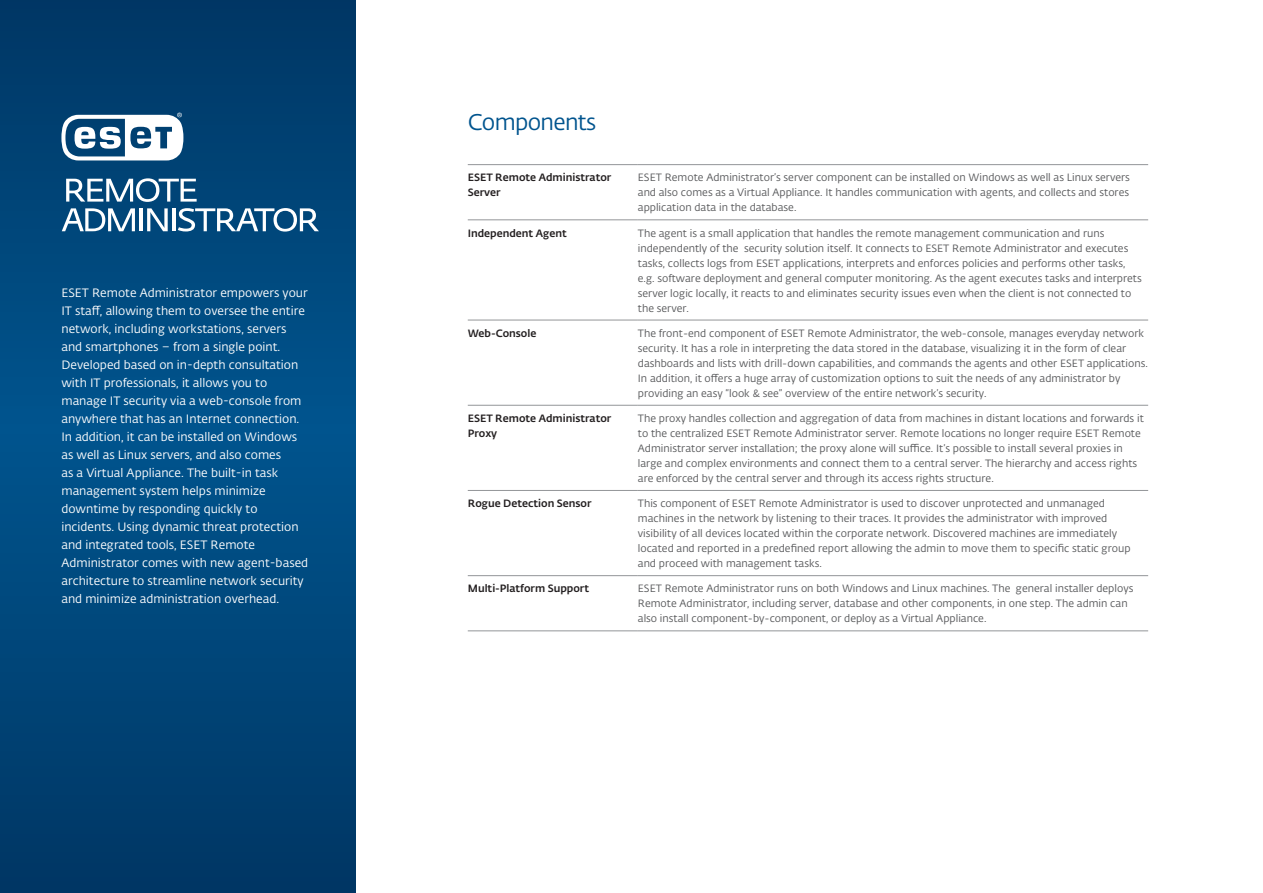
<style>
.page{position:relative;width:1263px;height:893px;background:#fff}
.page>*{position:absolute;margin:0;border:0;box-sizing:border-box;transform-origin:0 0}
.t1{font:22.5px "Fedra Sans Alt Pro Book LF";letter-spacing:-.03em;color:#00548e}
.t2{font:12px/18px "Fedra Sans Alt Pro Book LF";color:#fff}
.t3{font:10.5px/15px "Fedra Sans Alt Pro Book LF";color:#57585a}
.t4{font:10.5px/15px "Fedra Sans Alt Pro Med LF";color:#231f20}
</style>
<div class="page">
<svg style="left:0;top:0;width:355px;height:893px;background:#004578"></svg>
<hr style="left:468px;top:164px;width:170px;height:1px;background:#939598">
<hr style="left:638px;top:164px;width:510px;height:1px;background:#939598">
<hr style="left:468px;top:219px;width:170px;height:1px;background:#939598">
<hr style="left:638px;top:219px;width:510px;height:1px;background:#939598">
<hr style="left:468px;top:405px;width:170px;height:1px;background:#939598">
<hr style="left:638px;top:405px;width:510px;height:1px;background:#939598">
<hr style="left:468px;top:490px;width:170px;height:1px;background:#939598">
<hr style="left:638px;top:490px;width:510px;height:1px;background:#939598">
<hr style="left:468px;top:575px;width:170px;height:1px;background:#939598">
<hr style="left:638px;top:575px;width:510px;height:1px;background:#939598">
<hr style="left:468px;top:630px;width:170px;height:1px;background:#939598">
<hr style="left:638px;top:630px;width:510px;height:1px;background:#939598">
<hr style="left:468px;top:320px;width:170px;height:1px;background:#939598">
<hr style="left:638px;top:320px;width:510px;height:1px;background:#939598">
<svg style="left:66px;top:178px;width:131px;height:24px"></svg>
<svg style="left:62px;top:208px;width:73px;height:23px"></svg>
<hr style="left:140px;top:208px;width:3px;height:23px;background:#fff">
<svg style="left:147px;top:208px;width:21px;height:23px"></svg>
<hr style="left:172px;top:208px;width:3px;height:23px;background:#fff">
<svg style="left:178px;top:208px;width:141px;height:24px"></svg>
<svg style="left:61px;top:113px;width:122px;height:47px"></svg>
<p class="t2" style="left:61px;top:283px;width:248px">ESET Remote Administrator empowers your IT staff, allowing them to oversee the entire network, including workstations, servers and smartphones – from a single point.<br>Developed based on in-depth consultation with IT professionals, it allows you to manage IT security via a web-console from anywhere that has an Internet connection.<br>In addition, it can be installed on Windows as well as Linux servers, and also comes<br>as a Virtual Appliance. The built-in task management system helps minimize downtime by responding quickly to incidents. Using dynamic threat protection and integrated tools, ESET Remote Administrator comes with new agent-based architecture to streamline network security and minimize administration overhead.</p>
<h1 class="t1" style="left:468px;top:107px;width:130px">Components</h1>
<p class="t4" style="left:468px;top:169px;width:145px">ESET Remote Administrator<br>Server</p>
<p class="t3" style="left:638px;top:170px;width:493px;text-align:justify">ESET Remote Administrator’s server component can be installed on Windows as well as Linux servers and also comes as a Virtual Appliance. It handles communication with agents, and collects and stores application data in the database.</p>
<p class="t4" style="left:468px;top:225px;width:101px">Independent Agent</p>
<p class="t3" style="left:638px;top:225px;width:505px">The agent is a small application that handles the remote management communication and runs independently of the security solution itself. It connects to ESET Remote Administrator and executes tasks, collects logs from ESET applications, interprets and enforces policies and performs other tasks, e.g. software deployment and general computer monitoring. As the agent executes tasks and interprets server logic locally, it reacts to and eliminates security issues even when the client is not connected to the server.</p>
<p class="t4" style="left:468px;top:325px;width:70px">Web-Console</p>
<p class="t3" style="left:638px;top:325px;width:511px">The front-end component of ESET Remote Administrator, the web-console, manages everyday network security. It has a role in interpreting the data stored in the database, visualizing it in the form of clear dashboards and lists with drill-down capabilities, and commands the agents and other ESET applications.<br>In addition, it offers a huge array of customization options to suit the needs of any administrator by providing an easy “look &amp; see” overview of the entire network’s security.</p>
<p class="t4" style="left:468px;top:410px;width:145px">ESET Remote Administrator<br>Proxy</p>
<p class="t3" style="left:638px;top:410px;width:507px">The proxy handles collection and aggregation of data from machines in distant locations and forwards it to the centralized ESET Remote Administrator server. Remote locations no longer require ESET Remote Administrator server installation; the proxy alone will suffice. It’s possible to install several proxies in large and complex environments and connect them to a central server. The hierarchy and access rights are enforced by the central server and through its access rights structure.</p>
<p class="t4" style="left:468px;top:495px;width:125px">Rogue Detection Sensor</p>
<p class="t3" style="left:638px;top:496px;width:494px">This component of ESET Remote Administrator is used to discover unprotected and unmanaged machines in the network by listening to their traces. It provides the administrator with improved visibility of all devices located within the corporate network. Discovered machines are immediately located and reported in a predefined report allowing the admin to move them to specific static group and proceed with management tasks.</p>
<p class="t4" style="left:468px;top:581px;width:123px">Multi-Platform Support</p>
<p class="t3" style="left:638px;top:581px;width:497px">ESET Remote Administrator runs on both Windows and Linux machines. The general installer deploys<br>Remote Administrator, including server, database and other components, in one step. The admin can also install component-by-component, or deploy as a Virtual Appliance.</p>
</div>
